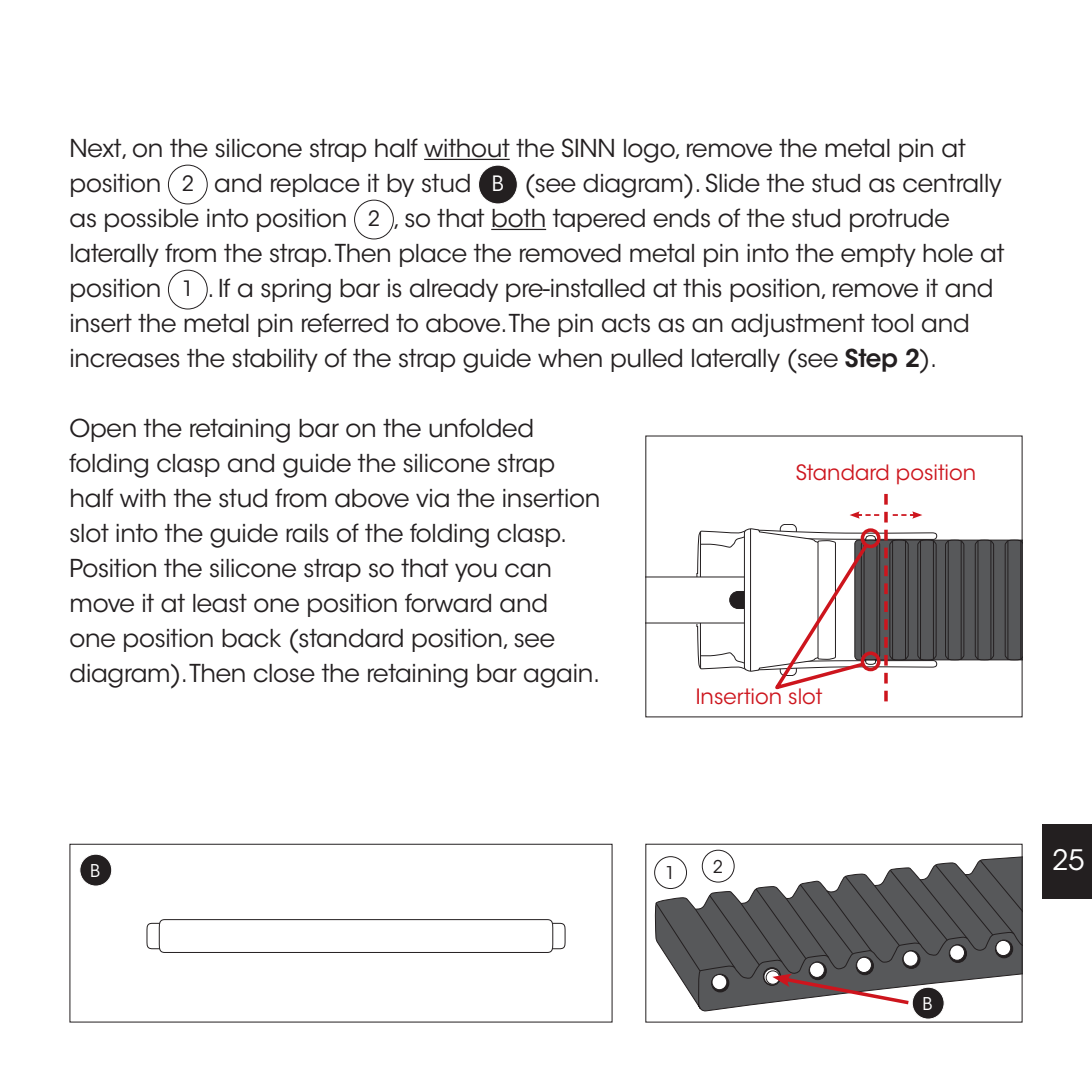
<style>
.page{position:relative;width:1092px;height:1092px;background:#fff}
.page>*{position:absolute;margin:0;border:0;box-sizing:border-box;transform-origin:0 0}
.t1{font:28px "ITC Avant Garde Std";color:#fff}
.t2{font:24.5px/35px "ITC Avant Garde Std";letter-spacing:-.01em;color:#231f20}
.t3{font:21px "ITC Avant Garde Std";color:#cd151d}
.t4{font:17.5px "ITC Avant Garde Std";color:#fff}
.t5{font:17.5px "ITC Avant Garde Std";color:#231f20}
.s1{font-size:21px}
.s2{font-size:21px;color:#fff}
.s3{font-weight:600}
</style>
<div class="page">
<div style="left:1042px;top:823px;width:49px;height:75px;background:#231f20"></div>
<hr style="left:424px;top:159px;width:85px;height:1px;background:#231f20">
<hr style="left:491px;top:229px;width:55px;height:1px;background:#231f20">
<div style="left:168px;top:165px;width:40px;height:39px;border:1px solid #231f20;border-radius:50%"></div>
<div style="left:478px;top:165px;width:39px;height:39px;background:#231f20;border-radius:50%"></div>
<div style="left:478px;top:165px;width:39px;height:39px;border:1px solid #fff;border-radius:50%"></div>
<div style="left:354px;top:200px;width:40px;height:39px;border:1px solid #231f20;border-radius:50%"></div>
<div style="left:168px;top:270px;width:40px;height:39px;border:1px solid #231f20;border-radius:50%"></div>
<svg style="left:655px;top:859px;width:366px;height:147px"></svg>
<div style="left:80px;top:854px;width:32px;height:32px;background:#231f20;border-radius:50%"></div>
<div style="left:79px;top:853px;width:33px;height:33px;border:1px solid #fff;border-radius:50%"></div>
<div style="left:912px;top:987px;width:32px;height:31px;background:#231f20;border-radius:50%"></div>
<div style="left:911px;top:986px;width:33px;height:33px;border:1px solid #fff;border-radius:50%"></div>
<div style="left:702px;top:850px;width:32px;height:32px;background:#fff;border-radius:50%"></div>
<div style="left:701px;top:849px;width:33px;height:33px;border:1px solid #231f20;border-radius:50%"></div>
<div style="left:654px;top:856px;width:32px;height:32px;background:#fff;border-radius:50%"></div>
<div style="left:654px;top:856px;width:33px;height:32px;border:1px solid #231f20;border-radius:50%"></div>
<svg style="left:146px;top:919px;width:419px;height:34px"></svg>
<div style="left:69px;top:843px;width:543px;height:179px;border:1px solid #231f20"></div>
<svg style="left:645px;top:494px;width:376px;height:207px"></svg>
<p class="t2" style="left:69px;top:131px;width:936px">Next, on the silicone strap half without the SINN logo, remove the metal pin at position <span class="s1">2</span> and replace it by stud <span class="s2">B</span> (see diagram). Slide the stud as centrally as possible into position <span class="s1">2</span> , so that both tapered ends of the stud protrude laterally from the strap.Then place the removed metal pin into the empty hole at position <span class="s1">1</span> . If a spring bar is already pre-installed at this position, remove it and insert the metal pin referred to above.The pin acts as an adjustment tool and increases the stability of the strap guide when pulled laterally (see <span class="s3">Step 2</span>).</p>
<p class="t2" style="left:69px;top:411px;width:532px">Open the retaining bar on the unfolded folding clasp and guide the silicone strap half with the stud from above via the insertion slot into the guide rails of the folding clasp.<br>Position the silicone strap so that you can move it at least one position forward and one position back (standard position, see diagram).Then close the retaining bar again.</p>
<p class="t3" style="left:795px;top:459px;width:182px">Standard position</p>
<p class="t3" style="left:695px;top:683px;width:128px">Insertion slot</p>
<p class="t4" style="left:90px;top:859px;width:12px">B</p>
<p class="t5" style="left:665px;top:862px;width:12px">1</p>
<p class="t5" style="left:712px;top:855px;width:12px">2</p>
<p class="t4" style="left:922px;top:992px;width:12px">B</p>
<p class="t1" style="left:1052px;top:842px;width:34px">25</p>
</div>
